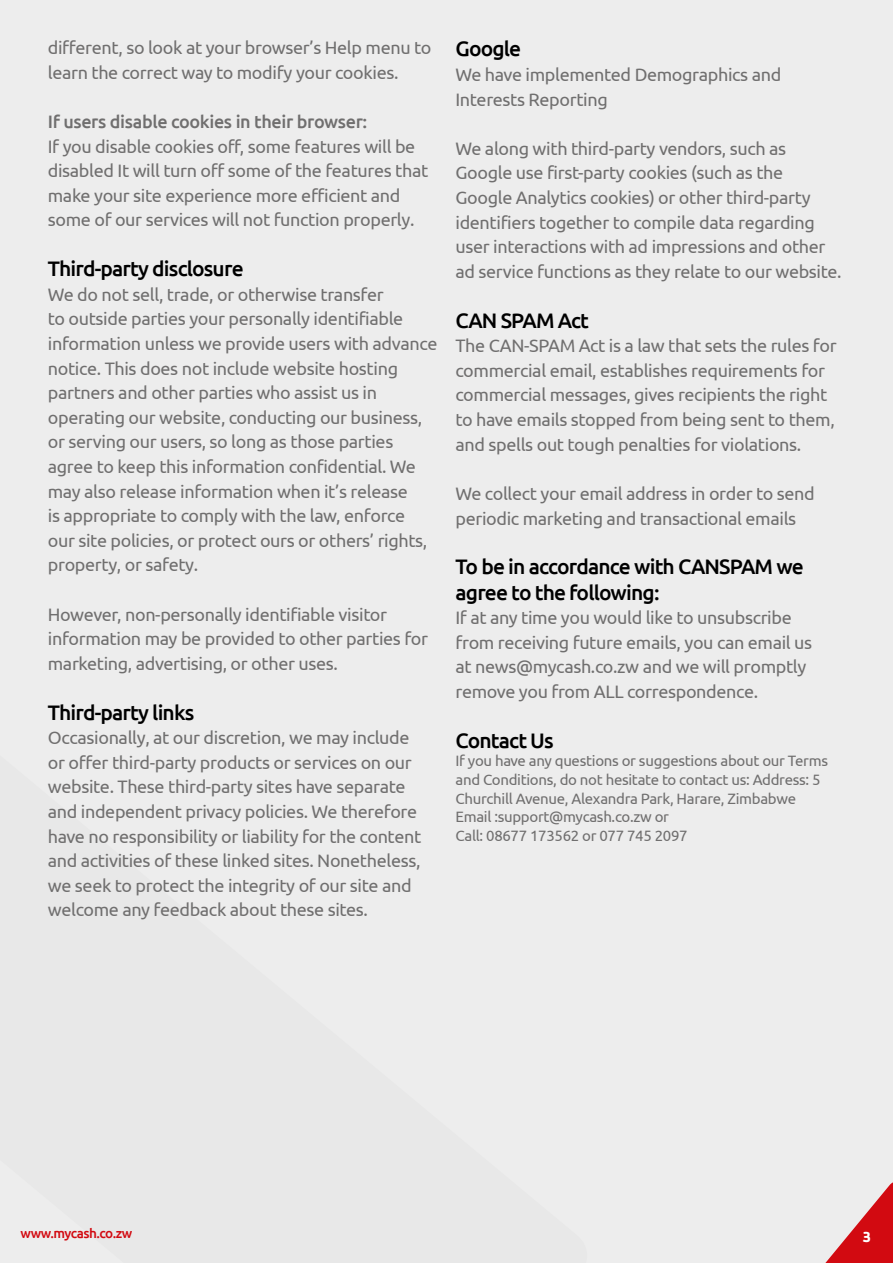
<style>
.page{position:relative;width:893px;height:1263px;background:#ededed}
.page>*{position:absolute;margin:0;border:0;box-sizing:border-box;transform-origin:0 0}
.t1{font:500 21px/25.2px "Ubuntu";letter-spacing:-.04em;color:#000}
.t2{font:18px/24.6px "Ubuntu";letter-spacing:-.02em;color:#706f6f}
.t3{font:500 18px "Ubuntu";letter-spacing:-.02em;color:#706f6f}
.t4{font:15px/18.6px "Ubuntu";letter-spacing:-.02em;color:#706f6f}
.t5{font:700 15px "Cachet Std";color:#fff}
.t6{font:500 13.5px "Ubuntu";letter-spacing:-.04em;color:#d20a11}
</style>
<div class="page">
<svg style="left:825px;top:1182px;width:68px;height:81px"></svg>
<p class="t2" style="left:48px;top:35px;width:385px">different, so look at your browser’s Help menu to learn the correct way to modify your cookies.</p>
<p class="t3" style="left:48px;top:110px;width:321px">If users disable cookies in their browser:</p>
<p class="t2" style="left:48px;top:133px;width:382px">If you disable cookies off, some features will be disabled It will turn off some of the features that make your site experience more efficient and some of our services will not function properly.</p>
<p class="t1" style="left:48px;top:255px;width:197px">Third-party disclosure</p>
<p class="t2" style="left:48px;top:281px;width:391px">We do not sell, trade, or otherwise transfer<br>to outside parties your personally identifiable information unless we provide users with advance notice. This does not include website hosting partners and other parties who assist us in operating our website, conducting our business, or serving our users, so long as those parties agree to keep this information confidential. We may also release information when it’s release<br>is appropriate to comply with the law, enforce<br>our site policies, or protect ours or others’ rights, property, or safety.</p>
<p class="t2" style="left:48px;top:601px;width:382px">However, non-personally identifiable visitor information may be provided to other parties for marketing, advertising, or other uses.</p>
<p class="t1" style="left:48px;top:699px;width:148px">Third-party links</p>
<p class="t2" style="left:48px;top:725px;width:375px">Occasionally, at our discretion, we may include or offer third-party products or services on our website. These third-party sites have separate and independent privacy policies. We therefore have no responsibility or liability for the content and activities of these linked sites. Nonetheless, we seek to protect the integrity of our site and welcome any feedback about these sites.</p>
<p class="t1" style="left:455px;top:36px;width:67px">Google</p>
<p class="t2" style="left:455px;top:62px;width:327px">We have implemented Demographics and<br>Interests Reporting</p>
<p class="t2" style="left:455px;top:136px;width:388px">We along with third-party vendors, such as Google use first-party cookies (such as the Google Analytics cookies) or other third-party identifiers together to compile data regarding user interactions with ad impressions and other ad service functions as they relate to our website.</p>
<p class="t1" style="left:455px;top:307px;width:135px">CAN SPAM Act</p>
<p class="t2" style="left:455px;top:333px;width:383px">The CAN-SPAM Act is a law that sets the rules for commercial email, establishes requirements for commercial messages, gives recipients the right to have emails stopped from being sent to them, and spells out tough penalties for violations.</p>
<p class="t2" style="left:455px;top:481px;width:361px">We collect your email address in order to send periodic marketing and transactional emails</p>
<p class="t1" style="left:455px;top:553px;width:350px">To be in accordance with CANSPAM we agree to the following:</p>
<p class="t2" style="left:455px;top:605px;width:358px">If at any time you would like to unsubscribe from receiving future emails, you can email us at news@mycash.co.zw and we will promptly remove you from ALL correspondence.</p>
<p class="t1" style="left:455px;top:727px;width:100px">Contact Us</p>
<p class="t4" style="left:455px;top:751px;width:374px">If you have any questions or suggestions about our Terms and Conditions, do not hesitate to contact us: Address: 5<br>Churchill Avenue, Alexandra Park, Harare, Zimbabwe Email :support@mycash.co.zw or<br>Call: 08677 173562 or 077 745 2097</p>
<p class="t6" style="left:21px;top:1224px;width:113px">www.mycash.co.zw</p>
<p class="t5" style="left:862px;top:1227px;width:11px">3</p>
</div>
